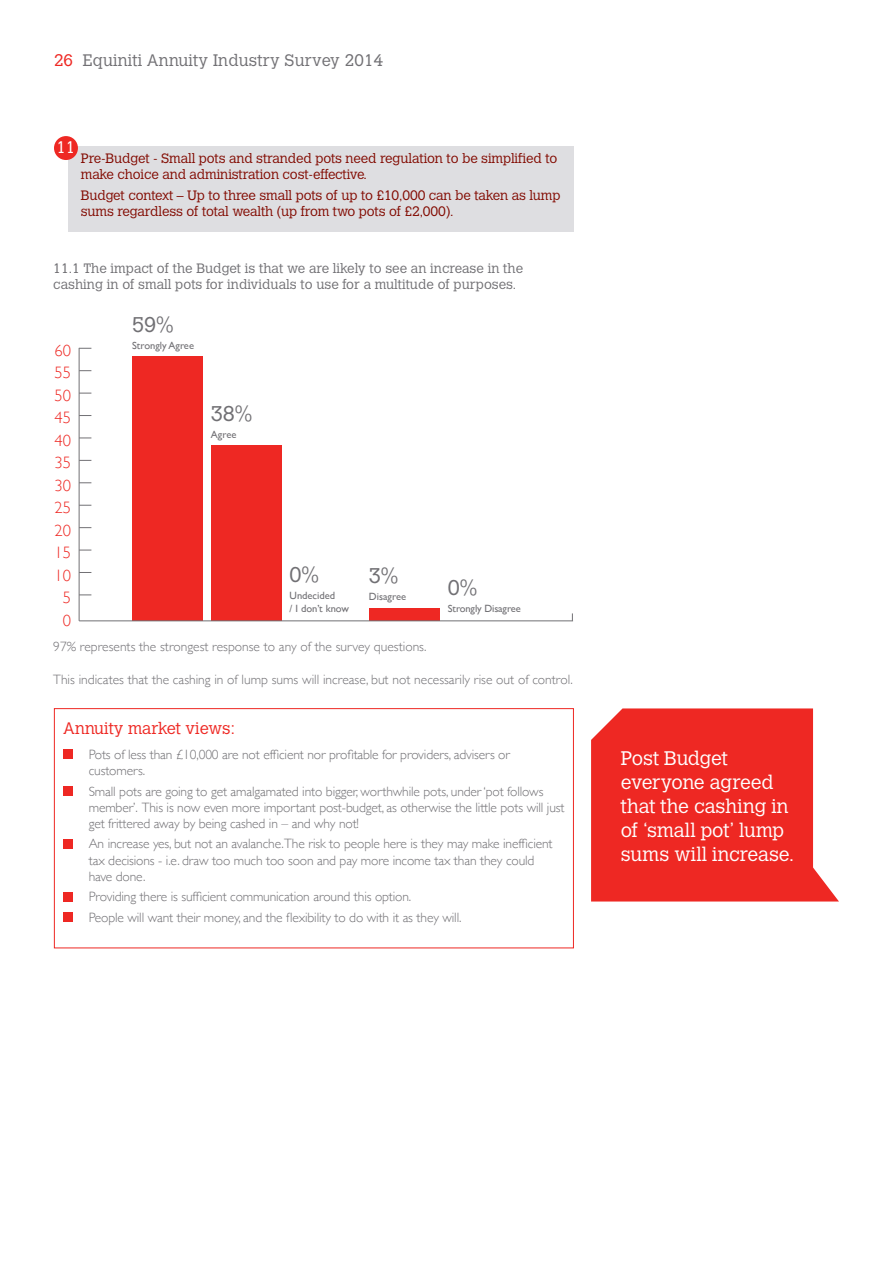
<style>
.page{position:relative;width:893px;height:1263px;background:#fff}
.page>*{position:absolute;margin:0;border:0;box-sizing:border-box;transform-origin:0 0}
.t1{font:300 21px "Calvert";color:#717074}
.t2{font:300 19.5px/24px "Calvert";letter-spacing:-.005em;color:#fff}
.t3{font:300 16.5px "Calvert";letter-spacing:.01em;color:#717074}
.t4{font:300 16.5px/22.5px "Gill Sans";color:#ee2823;text-align:center}
.t5{font:300 16.5px "Calvert";color:#ee2823}
.t6{font:300 16.5px "Calvert";color:#fff}
.t7{font:300 13.5px/16.2px "Gill Sans";letter-spacing:-.01em;color:#717074}
.t8{font:300 13.5px/16.2px "Calvert";letter-spacing:-.01em;color:#820a01}
.t9{font:300 13.5px/16.2px "Calvert";color:#717074}
.t10{font:10.5px/12.6px "Gill Sans";color:#717074}
.s1{color:#ee2823}
</style>
<div class="page">
<div style="left:68px;top:146px;width:505px;height:86px;background:#dedee1"></div>
<div style="left:54px;top:136px;width:24px;height:24px;background:#ee2823;border-radius:50%"></div>
<div style="left:63px;top:749px;width:10px;height:10px;background:#ee2823"></div>
<div style="left:63px;top:786px;width:10px;height:9px;background:#ee2823"></div>
<div style="left:63px;top:839px;width:10px;height:9px;background:#ee2823"></div>
<div style="left:63px;top:892px;width:10px;height:9px;background:#ee2823"></div>
<div style="left:63px;top:912px;width:10px;height:10px;background:#ee2823"></div>
<div style="left:54px;top:708px;width:520px;height:240px;border:1px solid #ee2823"></div>
<hr style="left:79px;top:348px;width:1px;height:273px;background:#717074">
<svg style="left:79px;top:348px;width:12px;height:1px"></svg>
<svg style="left:79px;top:370px;width:12px;height:1px"></svg>
<svg style="left:79px;top:393px;width:12px;height:1px"></svg>
<svg style="left:79px;top:438px;width:12px;height:1px"></svg>
<svg style="left:79px;top:460px;width:12px;height:1px"></svg>
<svg style="left:79px;top:482px;width:12px;height:1px"></svg>
<svg style="left:79px;top:505px;width:12px;height:1px"></svg>
<svg style="left:79px;top:527px;width:12px;height:1px"></svg>
<svg style="left:79px;top:550px;width:12px;height:1px"></svg>
<svg style="left:79px;top:594px;width:12px;height:1px"></svg>
<div style="left:132px;top:356px;width:71px;height:265px;background:#ee2823"></div>
<div style="left:211px;top:445px;width:71px;height:176px;background:#ee2823"></div>
<div style="left:369px;top:608px;width:71px;height:13px;background:#ee2823"></div>
<hr style="left:79px;top:620px;width:494px;height:1px;background:#717074">
<svg style="left:591px;top:708px;width:248px;height:193px;background:#ef3f3a"></svg>
<p class="t3" style="left:54px;top:51px;width:331px"><span class="s1">26</span> Equiniti Annuity Industry Survey 2014</p>
<p class="t6" style="left:57px;top:138px;width:20px">11</p>
<p class="t8" style="left:81px;top:150px;width:478px">Pre-Budget - Small pots and stranded pots need regulation to be simplified to make choice and administration cost-effective.</p>
<p class="t8" style="left:81px;top:187px;width:481px">Budget context – Up to three small pots of up to £10,000 can be taken as lump sums regardless of total wealth (up from two pots of £2,000).</p>
<p class="t9" style="left:53px;top:260px;width:471px">11.1 The impact of the Budget is that we are likely to see an increase in the cashing in of small pots for individuals to use for a multitude of purposes.</p>
<p class="t4" style="left:54px;top:338px;width:18px">60<br>55<br>50<br>45<br>40<br>35<br>30<br>25<br>20<br>15<br>10<br>5<br>0</p>
<h1 class="t1" style="left:132px;top:313px;width:43px">59%</h1>
<p class="t10" style="left:132px;top:339px;width:63px">Strongly Agree</p>
<h1 class="t1" style="left:211px;top:402px;width:43px">38%</h1>
<p class="t10" style="left:211px;top:428px;width:27px">Agree</p>
<h1 class="t1" style="left:290px;top:563px;width:31px">0%</h1>
<p class="t10" style="left:290px;top:589px;width:61px">Undecided<br>/ I don’t know</p>
<h1 class="t1" style="left:369px;top:564px;width:31px">3%</h1>
<p class="t10" style="left:369px;top:590px;width:39px">Disagree</p>
<h1 class="t1" style="left:448px;top:576px;width:31px">0%</h1>
<p class="t10" style="left:448px;top:602px;width:74px">Strongly Disagree</p>
<p class="t7" style="left:53px;top:638px;width:375px">97% represents the strongest response to any of the survey questions.</p>
<p class="t7" style="left:53px;top:671px;width:521px">This indicates that the cashing in of lump sums will increase, but not necessarily rise out of control.</p>
<p class="t5" style="left:63px;top:719px;width:173px">Annuity market views:</p>
<p class="t7" style="left:89px;top:746px;width:423px">Pots of less than £10,000 are not efficient nor profitable for providers, advisers or customers.</p>
<p class="t7" style="left:89px;top:782px;width:477px">Small pots are going to get amalgamated into bigger, worthwhile pots, under ‘pot follows member’. This is now even more important post-budget, as otherwise the little pots will just get frittered away by being cashed in – and why not!</p>
<p class="t7" style="left:89px;top:835px;width:465px">An increase yes, but not an avalanche.The risk to people here is they may make inefficient tax decisions - i.e. draw too much too soon and pay more income tax than they could have done.</p>
<p class="t7" style="left:89px;top:886px;width:374px;line-height:20.4px">Providing there is sufficient communication around this option.<br>People will want their money, and the flexibility to do with it as they will.</p>
<h2 class="t2" style="left:621px;top:746px;width:175px">Post Budget everyone agreed that the cashing in of ‘small pot’ lump sums will increase.</h2>
</div>
